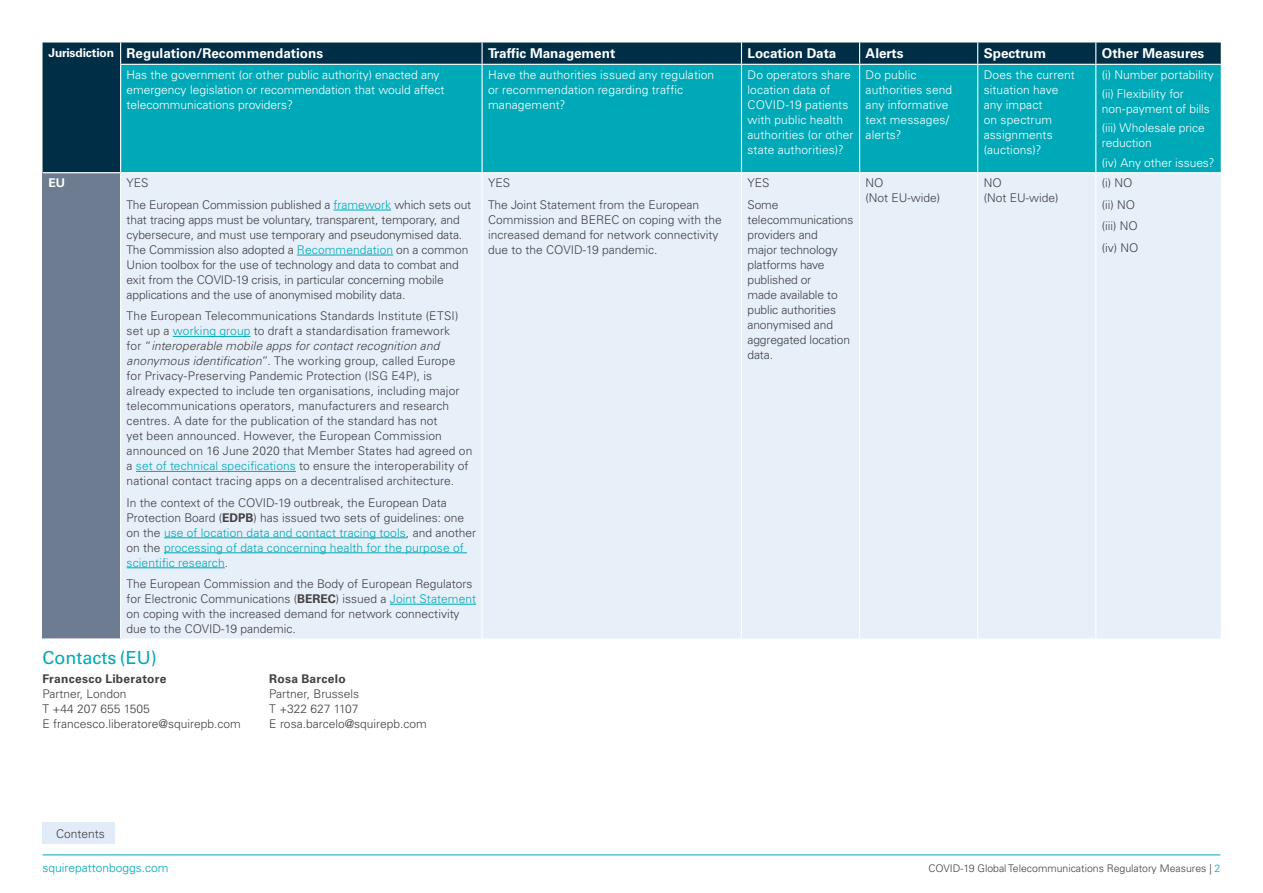
<style>
.page{position:relative;width:1263px;height:893px;background:#fff}
.page>*{position:absolute;margin:0;border:0;box-sizing:border-box;transform-origin:0 0}
.t1{font:18px "Univers LTCYR 55 Roman";color:#00a9b7}
.t2{font:700 13.5px "Univers LTCYR 65";color:#fff}
.t3{font:300 12px/15px "Univers LTCYR 45";color:#414042}
.t4{font:300 12px/15px "Univers LTCYR 45";letter-spacing:.005em;color:#fff}
.t5{font:700 12px "Univers LTCYR 65";letter-spacing:.02em;color:#414042}
.t6{font:300 12px "Univers LTCYR 45";color:#00a9b7}
.t7{font:700 12px "Univers LTCYR 65";color:#fff}
.t8{font:300 10.5px "Univers LTCYR 45";color:#414042}
.s1{font-size:12px}
.s2{color:#00a9b7}
.s3{font-style:italic}
.s4{font-family:"Univers LTCYR 65";font-weight:700}
</style>
<div class="page">
<hr style="left:43px;top:855px;width:1177px;height:1px;background:#00a9b7">
<div style="left:43px;top:823px;width:72px;height:21px;background:#e1ecf8"></div>
<div style="left:43px;top:43px;width:1178px;height:129px;background:#002e46"></div>
<div style="left:121px;top:65px;width:1100px;height:107px;background:#00a9b7"></div>
<div style="left:43px;top:173px;width:78px;height:466px;background:#6d7c90"></div>
<div style="left:121px;top:173px;width:1100px;height:465px;background:#e7eff9"></div>
<hr style="left:481px;top:43px;width:2px;height:21px;background:#fff">
<svg style="left:741px;top:43px;width:1px;height:21px"></svg>
<svg style="left:859px;top:43px;width:1px;height:21px"></svg>
<svg style="left:977px;top:43px;width:1px;height:21px"></svg>
<svg style="left:1095px;top:43px;width:1px;height:21px"></svg>
<svg style="left:120px;top:43px;width:1px;height:21px"></svg>
<hr style="left:120px;top:65px;width:1px;height:107px;background:#fff">
<hr style="left:120px;top:64px;width:362px;height:1px;background:#fff">
<hr style="left:482px;top:64px;width:259px;height:1px;background:#fff">
<hr style="left:741px;top:64px;width:119px;height:1px;background:#fff">
<hr style="left:860px;top:64px;width:118px;height:1px;background:#fff">
<hr style="left:978px;top:64px;width:118px;height:1px;background:#fff">
<hr style="left:1096px;top:64px;width:125px;height:1px;background:#fff">
<hr style="left:481px;top:65px;width:2px;height:107px;background:#fff">
<hr style="left:741px;top:65px;width:1px;height:107px;background:#fff">
<hr style="left:859px;top:65px;width:1px;height:107px;background:#fff">
<hr style="left:977px;top:65px;width:1px;height:107px;background:#fff">
<hr style="left:1095px;top:65px;width:1px;height:107px;background:#fff">
<hr style="left:481px;top:173px;width:2px;height:465px;background:#fff">
<hr style="left:741px;top:173px;width:1px;height:465px;background:#fff">
<hr style="left:859px;top:173px;width:1px;height:465px;background:#fff">
<hr style="left:977px;top:173px;width:1px;height:465px;background:#fff">
<hr style="left:1095px;top:173px;width:1px;height:465px;background:#fff">
<hr style="left:120px;top:173px;width:1px;height:465px;background:#fff">
<hr style="left:43px;top:638px;width:78px;height:2px;background:#fff">
<hr style="left:333px;top:210px;width:58px;height:1px;background:#00a9b7">
<hr style="left:297px;top:255px;width:96px;height:1px;background:#00a9b7">
<hr style="left:173px;top:336px;width:78px;height:1px;background:#00a9b7">
<hr style="left:136px;top:471px;width:160px;height:1px;background:#00a9b7">
<hr style="left:164px;top:537px;width:242px;height:1px;background:#00a9b7">
<hr style="left:164px;top:552px;width:303px;height:1px;background:#00a9b7">
<hr style="left:127px;top:567px;width:98px;height:1px;background:#00a9b7">
<hr style="left:390px;top:604px;width:86px;height:1px;background:#00a9b7">
<p class="t2" style="left:49px;top:44px;width:276px"><span class="s1">Jurisdiction</span> Regulation/Recommendations</p>
<p class="t2" style="left:488px;top:44px;width:129px">Traffic Management</p>
<p class="t2" style="left:747px;top:44px;width:90px">Location Data</p>
<p class="t2" style="left:866px;top:44px;width:39px">Alerts</p>
<p class="t2" style="left:984px;top:44px;width:64px">Spectrum</p>
<p class="t2" style="left:1102px;top:44px;width:104px">Other Measures</p>
<p class="t4" style="left:127px;top:67px;width:319px">Has the government (or other public authority) enacted any emergency legislation or recommendation that would affect telecommunications providers?</p>
<p class="t4" style="left:488px;top:67px;width:228px">Have the authorities issued any regulation or recommendation regarding traffic management?</p>
<p class="t4" style="left:747px;top:67px;width:108px">Do operators share location data of<br>COVID-19 patients with public health authorities (or other state authorities)?</p>
<p class="t4" style="left:866px;top:67px;width:88px">Do public authorities send any informative text messages/ alerts?</p>
<p class="t4" style="left:984px;top:67px;width:93px">Does the current situation have any impact<br>on spectrum assignments (auctions)?</p>
<p class="t4" style="left:1102px;top:65px;width:113px;line-height:19.2px">(i) Number portability (ii) Flexibility for</p>
<p class="t4" style="left:1102px;top:99px;width:110px;line-height:19.2px">non-payment of bills (iii) Wholesale price</p>
<p class="t4" style="left:1102px;top:133px;width:114px;line-height:19.2px">reduction<br>(iv) Any other issues?</p>
<p class="t7" style="left:49px;top:175px;width:18px">EU</p>
<p class="t3" style="left:127px;top:172px;width:346px;line-height:21.5px">YES<br>The European Commission published a <span class="s2">framework</span> which sets out</p>
<p class="t3" style="left:127px;top:212px;width:343px">that tracing apps must be voluntary, transparent, temporary, and cybersecure, and must use temporary and pseudonymised data.<br>The Commission also adopted a <span class="s2">Recommendation</span> on a common Union toolbox for the use of technology and data to combat and exit from the COVID-19 crisis, in particular concerning mobile applications and the use of anonymised mobility data.</p>
<p class="t3" style="left:127px;top:308px;width:347px">The European Telecommunications Standards Institute (ETSI) set up a <span class="s2">working group</span> to draft a standardisation framework<br>for “<span class="s3">interoperable mobile apps for contact recognition and anonymous identification</span>”. The working group, called Europe for Privacy-Preserving Pandemic Protection (ISG E4P), is already expected to include ten organisations, including major telecommunications operators, manufacturers and research centres. A date for the publication of the standard has not<br>yet been announced. However, the European Commission announced on 16 June 2020 that Member States had agreed on a <span class="s2">set of technical specifications</span> to ensure the interoperability of national contact tracing apps on a decentralised architecture.</p>
<p class="t3" style="left:127px;top:495px;width:351px">In the context of the COVID-19 outbreak, the European Data Protection Board (<span class="s4">EDPB</span>) has issued two sets of guidelines: one on the <span class="s2">use of location data and contact tracing tools</span>, and another on the <span class="s2">processing of data concerning health for the purpose of scientific research</span>.</p>
<p class="t3" style="left:127px;top:576px;width:351px">The European Commission and the Body of European Regulators for Electronic Communications (<span class="s4">BEREC</span>) issued a <span class="s2">Joint Statement </span>on coping with the increased demand for network connectivity due to the COVID-19 pandemic.</p>
<h1 class="t1" style="left:43px;top:645px;width:116px">Contacts (EU)</h1>
<p class="t5" style="left:43px;top:670px;width:125px">Francesco Liberatore</p>
<p class="t3" style="left:43px;top:686px;width:200px">Partner, London<br>T +44 207 655 1505<br>E francesco.liberatore@squirepb.com</p>
<p class="t5" style="left:269px;top:670px;width:78px">Rosa Barcelo</p>
<p class="t3" style="left:269px;top:686px;width:159px">Partner, Brussels<br>T +322 627 1107<br>E rosa.barcelo@squirepb.com</p>
<p class="t3" style="left:488px;top:172px;width:213px;line-height:21.5px">YES<br>The Joint Statement from the European</p>
<p class="t3" style="left:488px;top:212px;width:235px">Commission and BEREC on coping with the increased demand for network connectivity due to the COVID-19 pandemic.</p>
<p class="t3" style="left:747px;top:172px;width:32px;line-height:21.5px">YES<br>Some</p>
<p class="t3" style="left:747px;top:212px;width:107px">telecommunications providers and<br>major technology platforms have published or<br>made available to public authorities anonymised and aggregated location data.</p>
<p class="t3" style="left:866px;top:175px;width:76px">NO<br>(Not EU-wide)</p>
<p class="t3" style="left:984px;top:175px;width:76px">NO<br>(Not EU-wide)</p>
<p class="t3" style="left:1102px;top:172px;width:38px;line-height:21.5px">(i) NO (ii) NO (iii) NO (iv) NO</p>
<p class="t3" style="left:56px;top:826px;width:50px">Contents</p>
<p class="t6" style="left:43px;top:860px;width:128px">squirepattonboggs.com</p>
<p class="t8" style="left:928px;top:861px;width:293px">COVID-19 Global Telecommunications Regulatory Measures | <span class="s2">2</span></p>
</div>
